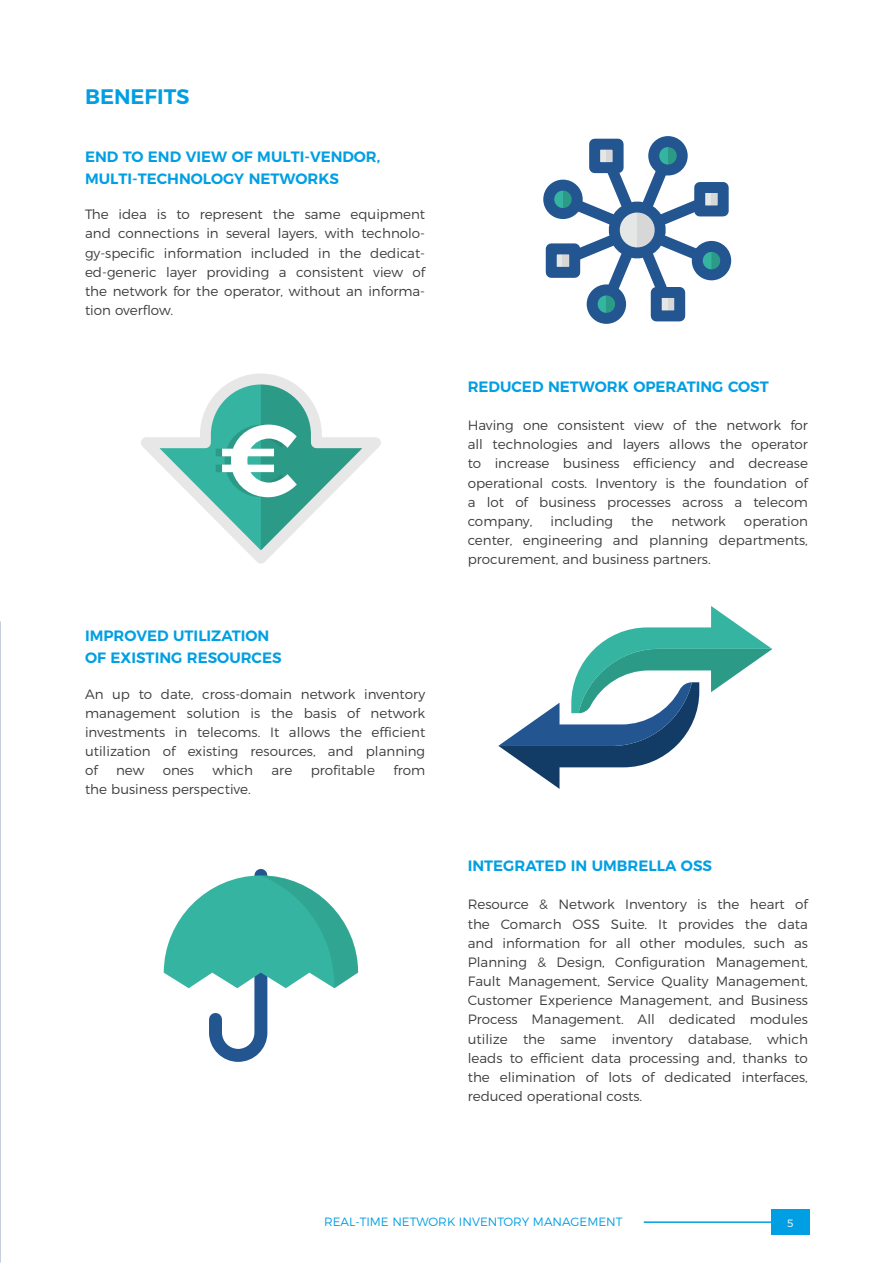
<style>
.page{position:relative;width:893px;height:1263px;background:#fff}
.page>*{position:absolute;margin:0;border:0;box-sizing:border-box;transform-origin:0 0}
.N3{font:600 21px "Montserrat";color:#009fe3}
.N3-2{font:600 15px/22.5px "Montserrat";color:#009fe3}
.TXT_0{font:300 13.5px/19.2px "Montserrat";color:#3c3c3b;text-align:justify}
.t1{font:300 12px "Montserrat";color:#009fe3}
.t2{font:300 10.5px "Montserrat";color:#fff}
</style>
<div class="page">
<div style="left:771px;top:1209px;width:39px;height:26px;background:#009fe3"></div>
<hr style="left:644px;top:1221px;width:127px;height:2px;background:#009fe3">
<svg style="left:549px;top:148px;width:177px;height:170px"></svg>
<div style="left:648px;top:136px;width:40px;height:39px;border:11px solid #235590;border-radius:50%"></div>
<div style="left:692px;top:241px;width:39px;height:39px;border:11px solid #235590;border-radius:50%"></div>
<div style="left:587px;top:284px;width:39px;height:40px;border:11px solid #235590;border-radius:50%"></div>
<div style="left:543px;top:180px;width:40px;height:39px;border:11px solid #235590;border-radius:50%"></div>
<div style="left:589px;top:139px;width:35px;height:34px;border:11px solid #235590"></div>
<div style="left:694px;top:182px;width:35px;height:34px;border:11px solid #235590"></div>
<div style="left:651px;top:287px;width:34px;height:34px;border:11px solid #235590"></div>
<div style="left:546px;top:243px;width:34px;height:35px;border:11px solid #235590"></div>
<svg style="left:498px;top:606px;width:274px;height:183px"></svg>
<svg style="left:141px;top:373px;width:240px;height:191px"></svg>
<img style="left:0;top:622px;width:1px;height:641px">
<svg style="left:164px;top:869px;width:194px;height:193px"></svg>
<p class="N3" style="left:85px;top:80px;width:106px">BENEFITS</p>
<p class="N3-2" style="left:85px;top:144px;width:297px">END TO END VIEW OF MULTI-VENDOR,<br>MULTI-TECHNOLOGY NETWORKS</p>
<p class="TXT_0" style="left:85px;top:204px;width:342px">The idea is to represent the same equipment and connections in several layers, with technolo&shy;gy-specific information included in the dedicat&shy;ed-generic layer providing a consistent view of the network for the operator, without an informa&shy;tion overflow.</p>
<p class="N3-2" style="left:85px;top:623px;width:198px">IMPROVED UTILIZATION<br>OF EXISTING RESOURCES</p>
<p class="TXT_0" style="left:85px;top:683px;width:342px">An up to date, cross-domain network inventory management solution is the basis of network investments in telecoms. It allows the efficient utilization of existing resources, and planning of</p>
<p class="TXT_0" style="left:116px;top:760px;width:30px">new</p>
<p class="TXT_0" style="left:163px;top:760px;width:33px">ones</p>
<p class="TXT_0" style="left:212px;top:760px;width:42px">which</p>
<p class="TXT_0" style="left:272px;top:760px;width:22px">are</p>
<p class="TXT_0" style="left:311px;top:760px;width:66px">profitable</p>
<p class="TXT_0" style="left:393px;top:760px;width:33px">from</p>
<p class="TXT_0" style="left:85px;top:779px;width:167px">the business perspective.</p>
<p class="N3-2" style="left:468px;top:374px;width:303px">REDUCED NETWORK OPERATING COST</p>
<p class="TXT_0" style="left:468px;top:415px;width:342px">Having one consistent view of the network for all technologies and layers allows the operator to increase business efficiency and decrease operational costs. Inventory is the foundation of a lot of business processes across a telecom company,</p>
<p class="TXT_0" style="left:550px;top:510px;width:64px">including</p>
<p class="TXT_0" style="left:631px;top:510px;width:24px">the</p>
<p class="TXT_0" style="left:671px;top:510px;width:56px">network</p>
<p class="TXT_0" style="left:468px;top:510px;width:342px;text-indent:276px">operation center, engineering and planning departments, procurement, and business partners.</p>
<p class="N3-2" style="left:468px;top:853px;width:246px">INTEGRATED IN UMBRELLA OSS</p>
<p class="TXT_0" style="left:468px;top:894px;width:342px">Resource &amp; Network Inventory is the heart of the Comarch OSS Suite. It provides the data and information for all other modules, such as Planning &amp; Design, Configuration Management, Fault Management, Service Quality Management, Customer Experience Management, and Business Process Management. All dedicated modules utilize the same inventory database, which leads to efficient data processing and, thanks to the elimination of lots of dedicated interfaces, reduced operational costs.</p>
<p class="t1" style="left:324px;top:1213px;width:300px">REAL-TIME NETWORK INVENTORY MANAGEMENT</p>
<p class="t2" style="left:787px;top:1215px;width:8px">5</p>
</div>
